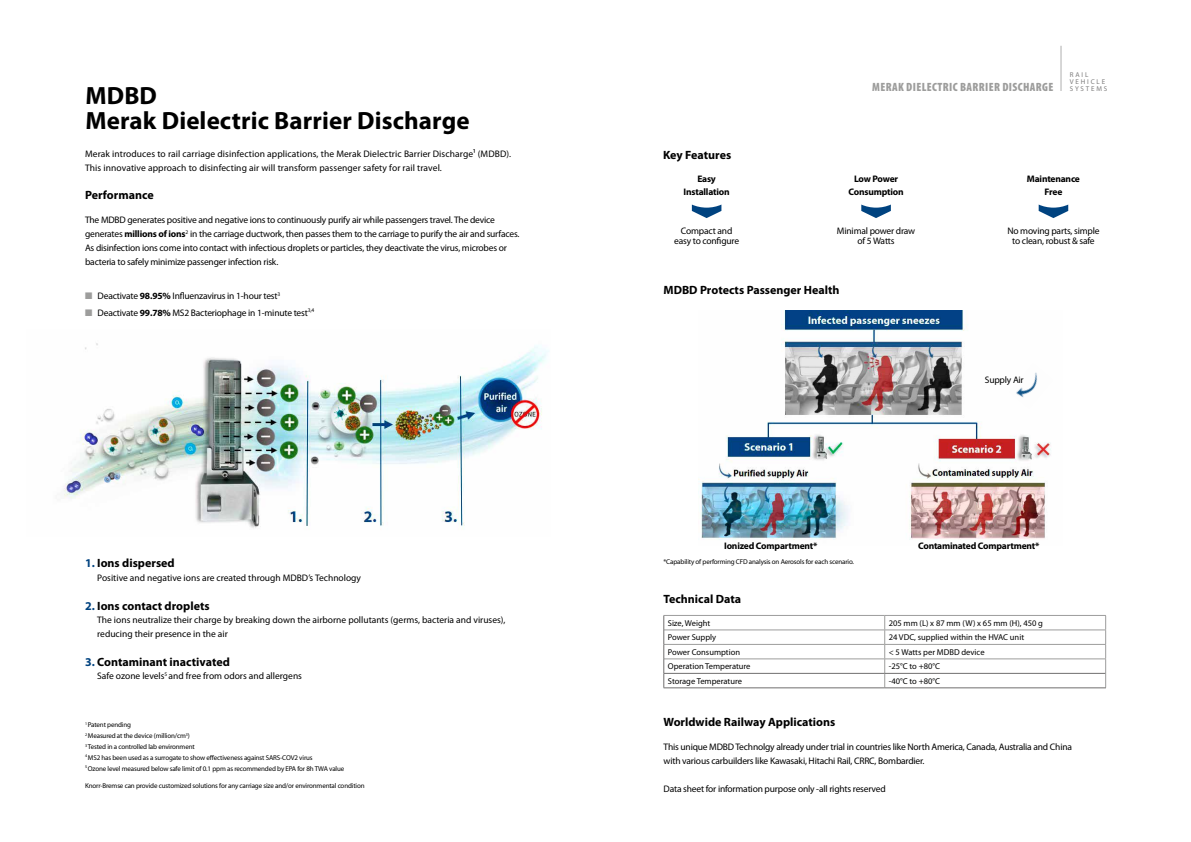
<style>
.page{position:relative;width:1191px;height:842px;background:#fff}
.page>*{position:absolute;margin:0;border:0;box-sizing:border-box;transform-origin:0 0}
.t1{font:700 25px/25px "Myriad Pro";letter-spacing:.005em;color:#000}
.t2{font:700 12px "Myriad Pro";color:#000}
.t3{font:900 condensed 12px "Myriad Pro";letter-spacing:.03em;color:#9d9d9c}
.t4{font:9.5px/14px "Myriad Pro";letter-spacing:-.02em;color:#000;text-align:center}
.t5{font:9.5px/14px "Myriad Pro";color:#000}
.t6{font:9.5px "Myriad Pro";letter-spacing:.01em;color:#000}
.t7{font:700 9.5px/12.8px "Myriad Pro";letter-spacing:-.02em;color:#000;text-align:center}
.t8{font:8.5px "Myriad Pro";color:#000}
.t9{font:7px/10.8px "Myriad Pro";letter-spacing:-.02em;color:#000}
.t10{font:7px/7px "Myriad Pro";letter-spacing:.26em;color:#7c7b7b}
.s1{font-weight:700}
.s2{color:#9d9d9c}
.s3{color:#004380}
</style>
<div class="page">
<img style="left:64px;top:343px;width:485px;height:186px">
<img style="left:698px;top:311px;width:353px;height:229px">
<svg style="left:692px;top:205px;width:29px;height:13px"></svg>
<svg style="left:861px;top:205px;width:30px;height:13px"></svg>
<svg style="left:1038px;top:205px;width:30px;height:13px"></svg>
<hr style="left:663px;top:615px;width:221px;height:1px;background:#9d9d9c">
<hr style="left:884px;top:615px;width:222px;height:1px;background:#9d9d9c">
<hr style="left:664px;top:630px;width:220px;height:1px;background:#9d9d9c">
<hr style="left:884px;top:630px;width:222px;height:1px;background:#9d9d9c">
<hr style="left:664px;top:644px;width:220px;height:1px;background:#9d9d9c">
<hr style="left:884px;top:644px;width:222px;height:1px;background:#9d9d9c">
<hr style="left:664px;top:659px;width:220px;height:1px;background:#9d9d9c">
<hr style="left:884px;top:659px;width:222px;height:1px;background:#9d9d9c">
<svg style="left:884px;top:616px;width:1px;height:72px"></svg>
<svg style="left:1105px;top:616px;width:1px;height:72px"></svg>
<hr style="left:663px;top:673px;width:221px;height:1px;background:#706f6f">
<svg style="left:663px;top:616px;width:1px;height:72px"></svg>
<hr style="left:884px;top:673px;width:221px;height:1px;background:#706f6f">
<hr style="left:663px;top:688px;width:221px;height:1px;background:#706f6f">
<hr style="left:884px;top:688px;width:222px;height:1px;background:#706f6f">
<img style="left:1008px;top:363px;width:43px;height:46px">
<hr style="left:1059px;top:45px;width:3px;height:48px;background:#000;opacity:.3">
<h1 class="t1" style="left:86px;top:83px;width:386px">MDBD<br>Merak Dielectric Barrier Discharge</h1>
<p class="t10" style="left:1069px;top:71px;width:37px">RAIL<br>VEHICLE</p>
<p class="t3" style="left:872px;top:80px;width:182px">MERAK DIELECTRIC BARRIER DISCHARGE</p>
<p class="t10" style="left:1069px;top:85px;width:39px">SYSTEMS</p>
<p class="t6" style="left:85px;top:148px;width:427px">Merak introduces to rail carriage disinfection applications, the Merak Dielectric Barrier Discharge¹ (MDBD).</p>
<p class="t2" style="left:663px;top:148px;width:70px">Key Features</p>
<p class="t6" style="left:85px;top:162px;width:358px">This innovative approach to disinfecting air will transform passenger safety for rail travel.</p>
<p class="t2" style="left:85px;top:188px;width:70px">Performance</p>
<p class="t4" style="left:85px;top:213px;width:436px;text-align:left">The MDBD generates positive and negative ions to continuously purify air while passengers travel. The device generates <span class="s1">millions of ions</span><sup>2</sup> in the carriage ductwork, then passes them to the carriage to purify the air and surfaces.<br>As disinfection ions come into contact with infectious droplets or particles, they deactivate the virus, microbes or bacteria to safely minimize passenger infection risk.</p>
<p class="t4" style="left:85px;top:289px;width:197px"><span class="s2">■</span> Deactivate <span class="s1">98.95%</span> Influenzavirus in 1-hour test<sup>3</sup></p>
<p class="t4" style="left:85px;top:305px;width:231px"><span class="s2">■</span> Deactivate <span class="s1">99.78%</span> MS2 Bacteriophage in 1-minute test<sup>3,4</sup></p>
<p class="t7" style="left:848px;top:173px;width:57px">Low Power<br>Consumption</p>
<p class="t4" style="left:837px;top:226px;width:80px;line-height:10px">Minimal power draw of 5 Watts</p>
<p class="t7" style="left:683px;top:173px;width:48px">Easy<br>Installation</p>
<p class="t4" style="left:674px;top:226px;width:67px;line-height:10px">Compact and easy to configure</p>
<p class="t2" style="left:663px;top:284px;width:177px">MDBD Protects Passenger Health</p>
<p class="t7" style="left:1027px;top:173px;width:55px">Maintenance<br>Free</p>
<p class="t4" style="left:1007px;top:226px;width:94px;line-height:10px">No moving parts, simple to clean, robust &amp; safe</p>
<p class="t4" style="left:984px;top:373px;width:40px">Supply Air</p>
<p class="t2" style="left:85px;top:557px;width:91px"><span class="s3">1.</span> Ions dispersed</p>
<p class="t5" style="left:97px;top:571px;width:265px">Positive and negative ions are created through MDBD’s Technology</p>
<p class="t2" style="left:85px;top:599px;width:126px"><span class="s3">2.</span> Ions contact droplets</p>
<p class="t5" style="left:97px;top:613px;width:410px">The ions neutralize their charge by breaking down the airborne pollutants (germs, bacteria and viruses), reducing their presence in the air</p>
<p class="t2" style="left:85px;top:655px;width:146px"><span class="s3">3.</span> Contaminant inactivated</p>
<p class="t5" style="left:97px;top:669px;width:206px">Safe ozone levels<sup>5</sup> and free from odors and allergens</p>
<p class="t9" style="left:85px;top:720px;width:261px"><sup>1</sup> Patent pending<br><sup>2</sup> Measured at the device (million/cm<sup>3</sup>)<br><sup>3</sup> Tested in a controlled lab environment<br><sup>4</sup> MS2 has been used as a surrogate to show effectiveness against SARS-COV2 virus<br><sup>5</sup> Ozone level measured below safe limit of 0.1 ppm as recommended by EPA for 8h TWA value</p>
<p class="t9" style="left:85px;top:781px;width:281px">Knorr-Bremse can provide customized solutions for any carriage size and/or environmental condition</p>
<p class="t7" style="left:724px;top:540px;width:95px">Ionized Compartment*</p>
<p class="t7" style="left:918px;top:540px;width:123px">Contaminated Compartment*</p>
<p class="t9" style="left:663px;top:556px;width:192px">*Capability of performing CFD analysis on Aerosols for each scenario.</p>
<p class="t2" style="left:663px;top:593px;width:79px">Technical Data</p>
<p class="t8" style="left:668px;top:618px;width:44px">Size, Weight</p>
<p class="t8" style="left:888px;top:618px;width:156px">205 mm (L) x 87 mm (W) x 65 mm (H), 450 g</p>
<p class="t8" style="left:668px;top:633px;width:50px">Power Supply</p>
<p class="t8" style="left:888px;top:633px;width:137px">24 VDC, supplied within the HVAC unit</p>
<p class="t8" style="left:668px;top:647px;width:74px">Power Consumption</p>
<p class="t8" style="left:888px;top:647px;width:97px">&lt; 5 Watts per MDBD device</p>
<p class="t8" style="left:668px;top:662px;width:84px">Operation Temperature</p>
<p class="t8" style="left:888px;top:662px;width:53px">-25°C to +80°C</p>
<p class="t8" style="left:668px;top:676px;width:76px">Storage Temperature</p>
<p class="t8" style="left:888px;top:676px;width:53px">-40°C to +80°C</p>
<p class="t2" style="left:663px;top:715px;width:173px">Worldwide Railway Applications</p>
<p class="t4" style="left:663px;top:740px;width:410px;text-align:left">This unique MDBD Technolgy already under trial in countries like North America, Canada, Australia and China with various carbuilders like Kawasaki, Hitachi Rail, CRRC, Bombardier.</p>
<p class="t4" style="left:663px;top:782px;width:224px">Data sheet for information purpose only -all rights reserved</p>
</div>
